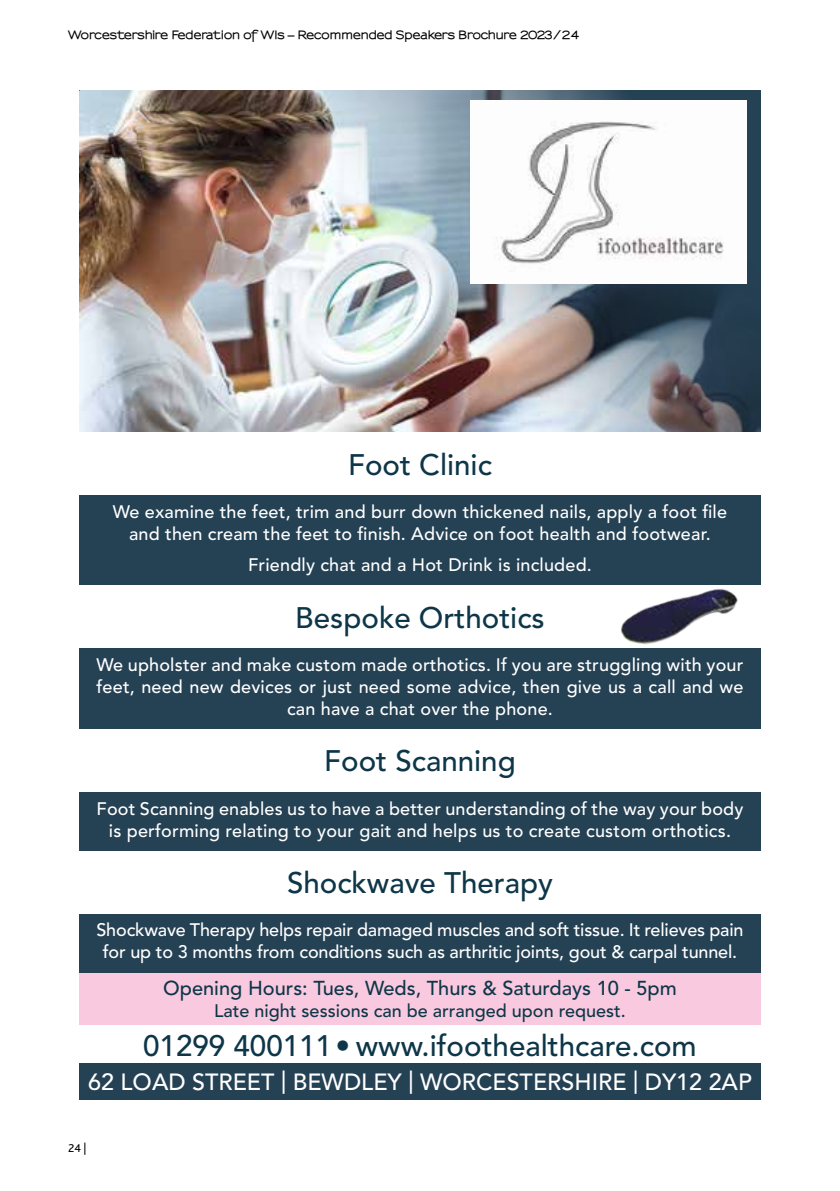
<style>
.page{position:relative;width:840px;height:1191px;background:#fff}
.page>*{position:absolute;margin:0;border:0;box-sizing:border-box;transform-origin:0 0}
.t1{font:500 29.6px "Avenir LT Std";color:#0d3648}
.t2{font:500 23.2px "Avenir LT Std";color:#fff}
.t3{font:500 20px "Avenir LT Std";color:#0d3648}
.t4{font:500 18px/22px "Avenir LT Std";letter-spacing:.01em;color:#fff;text-align:center}
.t5{font:500 18px/22px "Avenir LT Std";letter-spacing:-.01em;color:#fff;text-align:center}
.t6{font:500 18px "Avenir LT Std";color:#0d3648}
.t7{font:12px "Bliss";color:#000}
.t8{font:800 11px "Sansumi";letter-spacing:.01em;color:#000}
</style>
<div class="page">
<div style="left:79px;top:91px;width:681px;height:1009px;background:#254154"></div>
<div style="left:79px;top:972px;width:681px;height:54px;background:#f8c9df"></div>
<img style="left:79px;top:91px;width:681px;height:341px">
<div style="left:79px;top:432px;width:681px;height:63px;background:#fff"></div>
<div style="left:79px;top:1025px;width:681px;height:38px;background:#fff"></div>
<img style="left:470px;top:100px;width:276px;height:183px">
<div style="left:79px;top:585px;width:681px;height:63px;background:#fff"></div>
<div style="left:79px;top:729px;width:681px;height:62px;background:#fff"></div>
<img style="left:621px;top:588px;width:117px;height:57px">
<div style="left:79px;top:851px;width:681px;height:62px;background:#fff"></div>
<p class="t8" style="left:68px;top:29px;width:513px">Worcestershire Federation of WIs – Recommended Speakers Brochure 2023/24</p>
<h1 class="t1" style="left:348px;top:447px;width:145px">Foot Clinic</h1>
<p class="t4" style="left:113px;top:501px;width:615px">We examine the feet, trim and burr down thickened nails, apply a foot file and then cream the feet to finish. Advice on foot health and footwear.</p>
<p class="t4" style="left:248px;top:554px;width:345px">Friendly chat and a Hot Drink is included.</p>
<h1 class="t1" style="left:295px;top:600px;width:251px">Bespoke Orthotics</h1>
<p class="t4" style="left:96px;top:654px;width:648px">We upholster and make custom made orthotics. If you are struggling with your feet, need new devices or just need some advice, then give us a call and we can have a chat over the phone.</p>
<h1 class="t1" style="left:324px;top:744px;width:193px">Foot Scanning</h1>
<p class="t4" style="left:96px;top:798px;width:648px">Foot Scanning enables us to have a better understanding of the way your body is performing relating to your gait and helps us to create custom orthotics.</p>
<h1 class="t1" style="left:287px;top:866px;width:267px">Shockwave Therapy</h1>
<p class="t5" style="left:96px;top:919px;width:648px">Shockwave Therapy helps repair damaged muscles and soft tissue. It relieves pain for up to 3 months from conditions such as arthritic joints, gout &amp; carpal tunnel.</p>
<p class="t3" style="left:163px;top:976px;width:515px">Opening Hours: Tues, Weds, Thurs &amp; Saturdays 10 - 5pm</p>
<p class="t6" style="left:214px;top:1000px;width:413px">Late night sessions can be arranged upon request.</p>
<h1 class="t1" style="left:143px;top:1028px;width:554px">01299 400111 • www.ifoothealthcare.com</h1>
<p class="t2" style="left:88px;top:1068px;width:664px">62 LOAD STREET | BEWDLEY | WORCESTERSHIRE | DY12 2AP</p>
<p class="t7" style="left:68px;top:1142px;width:20px">24 |</p>
</div>
